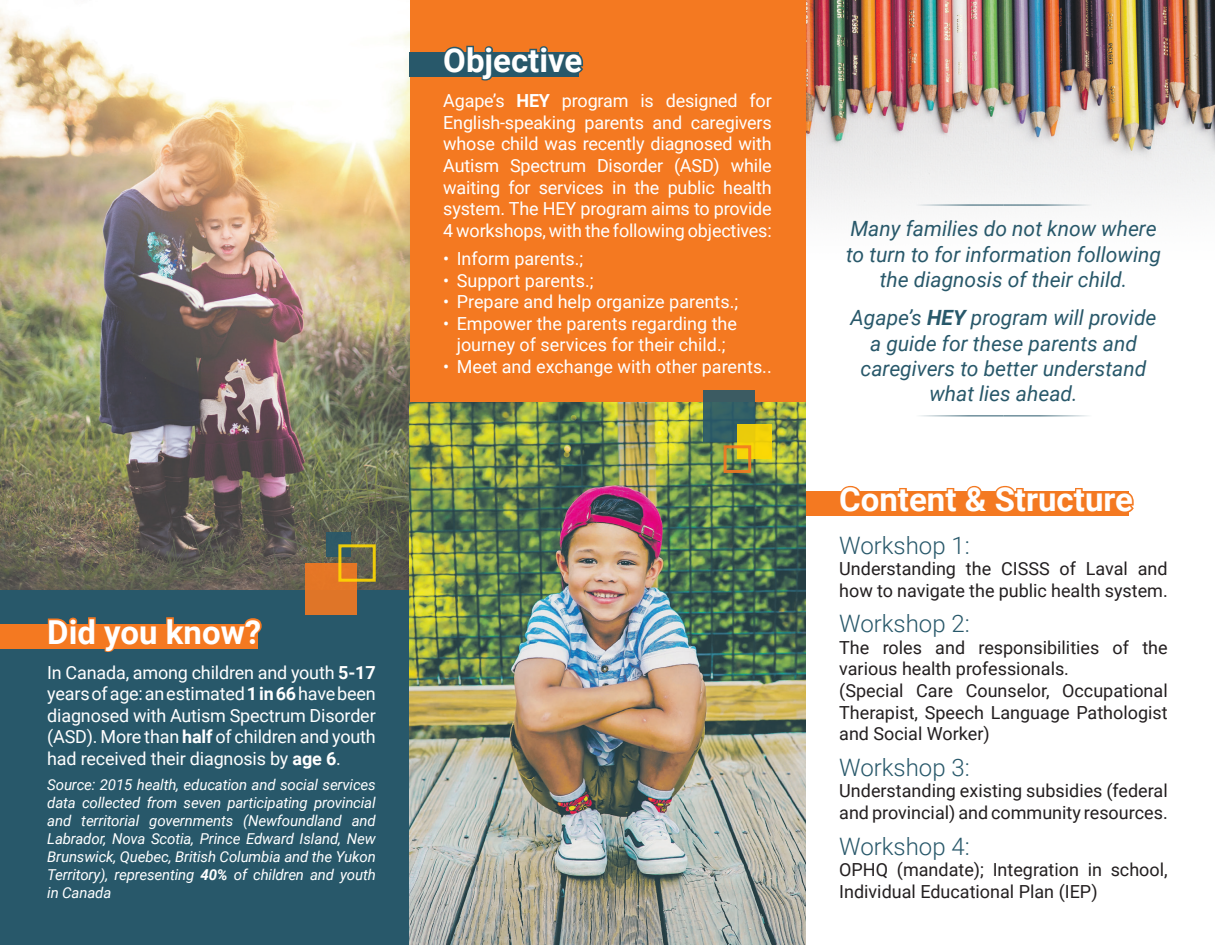
<style>
.page{position:relative;width:1215px;height:945px;background:#fff}
.page>*{position:absolute;margin:0;border:0;box-sizing:border-box;transform-origin:0 0}
.t1{font:700 33px "Roboto";color:#fff}
.t2{font:300 24px "Roboto";color:#28586a}
.t3{font:italic 21px/25.2px "Roboto";color:#28586a;text-align:center}
.t4{font:18px/21.6px "Roboto";color:#fff;text-align:justify}
.t5{font:18px/21.6px "Roboto";color:#231f20}
.t6{font:italic 15px/18px "Roboto";letter-spacing:-.01em;color:#fff;text-align:justify}
.s1{font-weight:700}
</style>
<div class="page">
<img style="left:806px;top:0;width:409px;height:516px">
<div style="left:0;top:545px;width:410px;height:400px;background:#28586a"></div>
<div style="left:410px;top:0;width:396px;height:402px;background:#f47921"></div>
<svg style="left:837px;top:484px;width:299px;height:31px"></svg>
<img style="left:0;top:9px;width:409px;height:580px">
<img style="left:410px;top:402px;width:396px;height:543px">
<div style="left:306px;top:563px;width:51px;height:51px;background:#e37528"></div>
<div style="left:326px;top:532px;width:25px;height:25px;background:#28586a"></div>
<div style="left:338px;top:544px;width:38px;height:38px;border:3px solid #ffd801"></div>
<div style="left:703px;top:391px;width:52px;height:51px;background:#345e66"></div>
<div style="left:737px;top:425px;width:35px;height:34px;background:#f3d308"></div>
<div style="left:724px;top:445px;width:27px;height:28px;border:3px solid #f47921"></div>
<div style="left:0;top:624px;width:258px;height:24px;background:#f47921"></div>
<div style="left:410px;top:52px;width:169px;height:25px;background:#28586a"></div>
<svg style="left:46px;top:617px;width:113px;height:35px"></svg>
<svg style="left:165px;top:617px;width:97px;height:32px"></svg>
<svg style="left:445px;top:45px;width:139px;height:36px"></svg>
<hr style="left:908px;top:205px;width:96px;height:1px;background:#28586a">
<hr style="left:1004px;top:205px;width:95px;height:1px;background:#28586a">
<hr style="left:908px;top:416px;width:96px;height:1px;background:#28586a">
<hr style="left:1004px;top:416px;width:95px;height:1px;background:#28586a">
<h1 class="t1" style="left:443px;top:37px;width:141px">Objective</h1>
<p class="t4" style="left:443px;top:89px;width:330px">Agape’s <span class="s1">HEY</span> program is designed for English-speaking parents and caregivers whose child was recently diagnosed with Autism Spectrum Disorder (ASD) while waiting for services in the public health system. The HEY program aims to provide 4 workshops, with the following objectives:</p>
<p class="t4" style="left:443px;top:247px;width:142px">• Inform parents.;</p>
<p class="t4" style="left:443px;top:269px;width:152px">• Support parents.;</p>
<p class="t4" style="left:443px;top:290px;width:296px">• Prepare and help organize parents.;</p>
<p class="t4" style="left:443px;top:312px;width:295px;text-align:center">• Empower the parents regarding the journey of services for their child.;</p>
<p class="t4" style="left:443px;top:355px;width:330px">• Meet and exchange with other parents..</p>
<h1 class="t1" style="left:47px;top:609px;width:216px">Did you know?</h1>
<p class="t4" style="left:47px;top:661px;width:330px">In Canada, among children and youth <span class="s1">5-17 </span>years of age: an estimated <span class="s1">1 in 66</span> have been diagnosed with Autism Spectrum Disorder (ASD). More than <span class="s1">half</span> of children and youth had received their diagnosis by <span class="s1">age 6</span>.</p>
<p class="t6" style="left:47px;top:775px;width:330px">Source: 2015 health, education and social services data collected from seven participating provincial and territorial governments (Newfoundland and Labrador, Nova Scotia, Prince Edward Island, New Brunswick, Quebec, British Columbia and the Yukon Territory), representing <span class="s1">40%</span> of children and youth in Canada</p>
<p class="t3" style="left:846px;top:216px;width:316px">Many families do not know where to turn to for information following the diagnosis of their child.</p>
<p class="t3" style="left:851px;top:305px;width:307px">Agape’s <span class="s1">HEY</span> program will provide a guide for these parents and caregivers to better understand what lies ahead.</p>
<h1 class="t1" style="left:839px;top:476px;width:295px">Content &amp; Structure</h1>
<h2 class="t2" style="left:839px;top:528px;width:132px">Workshop 1:</h2>
<p class="t5" style="left:839px;top:557px;width:330px">Understanding the CISSS of Laval and how to navigate the public health system.</p>
<h2 class="t2" style="left:839px;top:607px;width:132px">Workshop 2:</h2>
<p class="t5" style="left:839px;top:636px;width:330px">The roles and responsibilities of the various health professionals.<br>(Special Care Counselor, Occupational Therapist, Speech Language Pathologist and Social Worker)</p>
<h2 class="t2" style="left:839px;top:750px;width:132px">Workshop 3:</h2>
<p class="t5" style="left:839px;top:780px;width:330px">Understanding existing subsidies (federal and provincial) and community resources.</p>
<h2 class="t2" style="left:839px;top:829px;width:132px">Workshop 4:</h2>
<p class="t5" style="left:839px;top:858px;width:330px">OPHQ (mandate); Integration in school,<br>Individual Educational Plan (IEP)</p>
</div>
